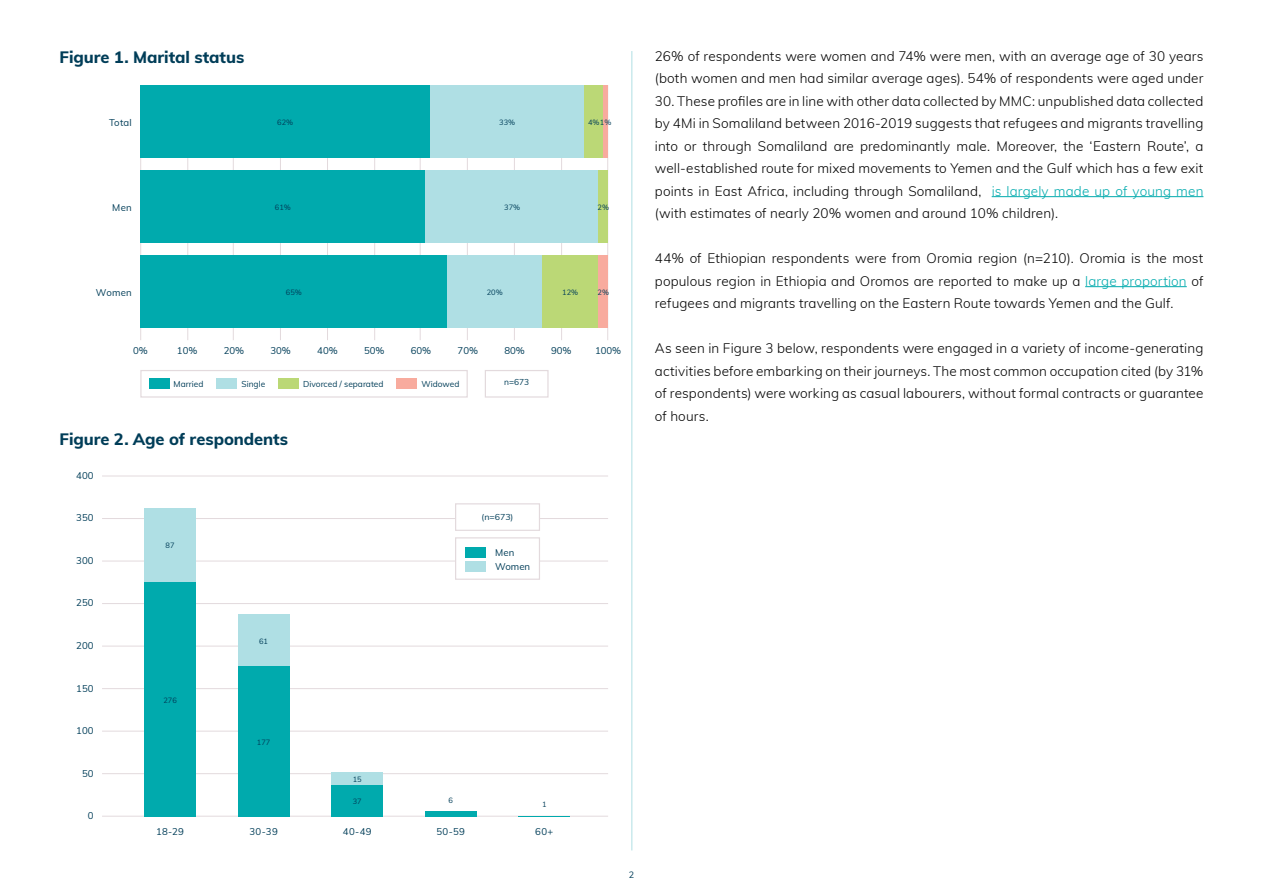
<style>
.page{position:relative;width:1263px;height:893px;background:#fff}
.page>*{position:absolute;margin:0;border:0;box-sizing:border-box;transform-origin:0 0}
.t1{font:800 16.5px "Muli";letter-spacing:-.005em;color:#003d58}
.t2{font:300 13.5px/22.5px "Muli";letter-spacing:.01em;color:#000;text-align:justify}
.t3{font:9.6px/13.5px "Muli";color:#003d58}
.t4{font:9px "Muli";color:#003d58}
.t5{font:8.4px "Muli";color:#003d58}
.t6{font:8.4px "Muli";color:#003d58;scale:1.05 1}
.t7{font:7.5px "Muli";color:#003d58}
.s1{color:#00aaad}
</style>
<div class="page">
<hr style="left:631px;top:51px;width:1px;height:799px;background:#afdfe4">
<hr style="left:992px;top:196px;width:211px;height:1px;background:#00aaad">
<hr style="left:1085px;top:286px;width:102px;height:1px;background:#00aaad">
<hr style="left:102px;top:816px;width:506px;height:1px;background:#e3dadd">
<hr style="left:102px;top:773px;width:506px;height:1px;background:#e3dadd">
<hr style="left:102px;top:731px;width:506px;height:1px;background:#e3dadd">
<hr style="left:102px;top:688px;width:506px;height:1px;background:#e3dadd">
<hr style="left:102px;top:646px;width:506px;height:1px;background:#e3dadd">
<hr style="left:102px;top:603px;width:506px;height:1px;background:#e3dadd">
<hr style="left:102px;top:561px;width:506px;height:1px;background:#e3dadd">
<hr style="left:102px;top:518px;width:506px;height:1px;background:#e3dadd">
<hr style="left:102px;top:476px;width:506px;height:1px;background:#e3dadd">
<div style="left:145px;top:508px;width:51px;height:74px;background:#afdfe4"></div>
<div style="left:238px;top:614px;width:51px;height:52px;background:#afdfe4"></div>
<div style="left:332px;top:772px;width:51px;height:13px;background:#afdfe4"></div>
<div style="left:145px;top:582px;width:51px;height:234px;background:#00aaad"></div>
<div style="left:238px;top:666px;width:51px;height:150px;background:#00aaad"></div>
<div style="left:332px;top:785px;width:51px;height:31px;background:#00aaad"></div>
<div style="left:425px;top:811px;width:51px;height:5px;background:#00aaad"></div>
<hr style="left:519px;top:816px;width:51px;height:1px;background:#00aaad">
<div style="left:455px;top:537px;width:85px;height:43px;background:#fff;border:1px solid #e3dadd"></div>
<div style="left:465px;top:547px;width:21px;height:11px;background:#00aaad"></div>
<div style="left:465px;top:561px;width:21px;height:10px;background:#afdfe4"></div>
<div style="left:455px;top:503px;width:85px;height:28px;background:#fff;border:1px solid #e3dadd"></div>
<hr style="left:561px;top:85px;width:1px;height:255px;background:#e3dadd">
<hr style="left:467px;top:85px;width:1px;height:255px;background:#e3dadd">
<hr style="left:374px;top:85px;width:1px;height:255px;background:#e3dadd">
<hr style="left:280px;top:85px;width:1px;height:255px;background:#e3dadd">
<hr style="left:187px;top:85px;width:1px;height:255px;background:#e3dadd">
<hr style="left:607px;top:85px;width:1px;height:255px;background:#e3dadd">
<hr style="left:514px;top:85px;width:1px;height:255px;background:#e3dadd">
<hr style="left:420px;top:85px;width:1px;height:255px;background:#e3dadd">
<hr style="left:327px;top:85px;width:1px;height:255px;background:#e3dadd">
<hr style="left:233px;top:85px;width:1px;height:255px;background:#e3dadd">
<hr style="left:140px;top:85px;width:1px;height:255px;background:#e3dadd">
<div style="left:140px;top:370px;width:328px;height:28px;background:#fff;border:1px solid #e3dadd"></div>
<div style="left:149px;top:379px;width:20px;height:10px;background:#00aaad"></div>
<div style="left:217px;top:379px;width:20px;height:10px;background:#afdfe4"></div>
<div style="left:278px;top:379px;width:21px;height:10px;background:#bbd876"></div>
<div style="left:397px;top:379px;width:20px;height:10px;background:#f8ab9e"></div>
<div style="left:485px;top:370px;width:64px;height:28px;background:#fff;border:1px solid #e3dadd"></div>
<div style="left:140px;top:255px;width:307px;height:72px;background:#00aaad"></div>
<div style="left:447px;top:255px;width:95px;height:72px;background:#afdfe4"></div>
<div style="left:542px;top:255px;width:57px;height:72px;background:#bbd876"></div>
<div style="left:599px;top:255px;width:9px;height:72px;background:#f8ab9e"></div>
<div style="left:140px;top:170px;width:286px;height:72px;background:#00aaad"></div>
<div style="left:426px;top:170px;width:173px;height:72px;background:#afdfe4"></div>
<div style="left:599px;top:170px;width:9px;height:72px;background:#bbd876"></div>
<div style="left:140px;top:85px;width:290px;height:72px;background:#00aaad"></div>
<div style="left:430px;top:85px;width:154px;height:72px;background:#afdfe4"></div>
<div style="left:584px;top:85px;width:19px;height:72px;background:#bbd876"></div>
<div style="left:603px;top:85px;width:5px;height:72px;background:#f8ab9e"></div>
<p class="t1" style="left:60px;top:45px;width:186px">Figure 1. Marital status</p>
<p class="t3" style="left:109px;top:115px;width:24px">Total</p>
<p class="t3" style="left:112px;top:200px;width:21px">Men</p>
<p class="t7" style="left:277px;top:117px;width:18px">62%</p>
<p class="t7" style="left:499px;top:117px;width:18px">33%</p>
<p class="t7" style="left:588px;top:117px;width:25px">4%1%</p>
<p class="t7" style="left:275px;top:202px;width:18px">61%</p>
<p class="t7" style="left:504px;top:202px;width:18px">37%</p>
<p class="t7" style="left:598px;top:202px;width:13px">2%</p>
<p class="t3" style="left:96px;top:285px;width:37px">Women</p>
<p class="t7" style="left:286px;top:287px;width:18px">65%</p>
<p class="t7" style="left:487px;top:287px;width:18px">20%</p>
<p class="t7" style="left:562px;top:287px;width:18px">12%</p>
<p class="t7" style="left:598px;top:287px;width:13px">2%</p>
<p class="t3" style="left:133px;top:343px;width:16px">0%</p>
<p class="t3" style="left:177px;top:343px;width:22px">10%</p>
<p class="t3" style="left:224px;top:343px;width:22px">20%</p>
<p class="t3" style="left:270px;top:343px;width:22px">30%</p>
<p class="t3" style="left:317px;top:343px;width:22px">40%</p>
<p class="t3" style="left:364px;top:343px;width:22px">50%</p>
<p class="t3" style="left:411px;top:343px;width:22px">60%</p>
<p class="t3" style="left:458px;top:343px;width:22px">70%</p>
<p class="t3" style="left:504px;top:343px;width:22px">80%</p>
<p class="t3" style="left:551px;top:343px;width:22px">90%</p>
<p class="t3" style="left:595px;top:343px;width:28px">100%</p>
<p class="t5" style="left:174px;top:377px;width:31px">Married</p>
<p class="t5" style="left:241px;top:377px;width:25px">Single</p>
<p class="t5" style="left:303px;top:377px;width:82px">Divorced / separated</p>
<p class="t5" style="left:421px;top:377px;width:39px">Widowed</p>
<p class="t5" style="left:504px;top:376px;width:27px">n=673</p>
<p class="t1" style="left:60px;top:427px;width:230px">Figure 2. Age of respondents</p>
<p class="t3" style="left:76px;top:468px;width:19px">400</p>
<p class="t3" style="left:76px;top:511px;width:19px">350</p>
<p class="t3" style="left:76px;top:553px;width:19px">300</p>
<p class="t3" style="left:76px;top:596px;width:19px">250</p>
<p class="t3" style="left:76px;top:638px;width:19px">200</p>
<p class="t3" style="left:76px;top:681px;width:19px">150</p>
<p class="t3" style="left:76px;top:723px;width:19px">100</p>
<p class="t3" style="left:82px;top:766px;width:13px">50</p>
<p class="t3" style="left:88px;top:808px;width:7px">0</p>
<p class="t7" style="left:166px;top:540px;width:10px">87</p>
<p class="t7" style="left:163px;top:695px;width:15px">276</p>
<p class="t7" style="left:259px;top:636px;width:10px">61</p>
<p class="t7" style="left:257px;top:737px;width:15px">177</p>
<p class="t7" style="left:353px;top:774px;width:10px">15</p>
<p class="t7" style="left:353px;top:796px;width:10px">37</p>
<p class="t6" style="left:482px;top:511px;width:32px">(n=673)</p>
<p class="t3" style="left:495px;top:545px;width:36px">Men<br>Women</p>
<p class="t7" style="left:448px;top:795px;width:6px">6</p>
<p class="t7" style="left:542px;top:799px;width:6px">1</p>
<p class="t3" style="left:156px;top:824px;width:29px">18-29</p>
<p class="t3" style="left:249px;top:824px;width:30px">30-39</p>
<p class="t3" style="left:343px;top:824px;width:30px">40-49</p>
<p class="t3" style="left:436px;top:824px;width:30px">50-59</p>
<p class="t3" style="left:535px;top:824px;width:20px">60+</p>
<p class="t4" style="left:629px;top:868px;width:7px">2</p>
<p class="t2" style="left:655px;top:44px;width:550px">26% of respondents were women and 74% were men, with an average age of 30 years (both women and men had similar average ages). 54% of respondents were aged under</p>
<p class="t2" style="left:655px;top:89px;width:550px">30. These profiles are in line with other data collected by MMC: unpublished data collected by 4Mi in Somaliland between 2016-2019 suggests that refugees and migrants travelling into or through Somaliland are predominantly male. Moreover, the ‘Eastern Route’, a well-established route for mixed movements to Yemen and the Gulf which has a few exit points in East Africa, including through Somaliland, <span class="s1">is largely made up of young men </span>(with estimates of nearly 20% women and around 10% children).</p>
<p class="t2" style="left:655px;top:246px;width:550px">44% of Ethiopian respondents were from Oromia region (n=210). Oromia is the most populous region in Ethiopia and Oromos are reported to make up a <span class="s1">large proportion</span> of refugees and migrants travelling on the Eastern Route towards Yemen and the Gulf.</p>
<p class="t2" style="left:655px;top:336px;width:550px">As seen in Figure 3 below, respondents were engaged in a variety of income-generating activities before embarking on their journeys. The most common occupation cited (by 31% of respondents) were working as casual labourers, without formal contracts or guarantee of hours.</p>
</div>
